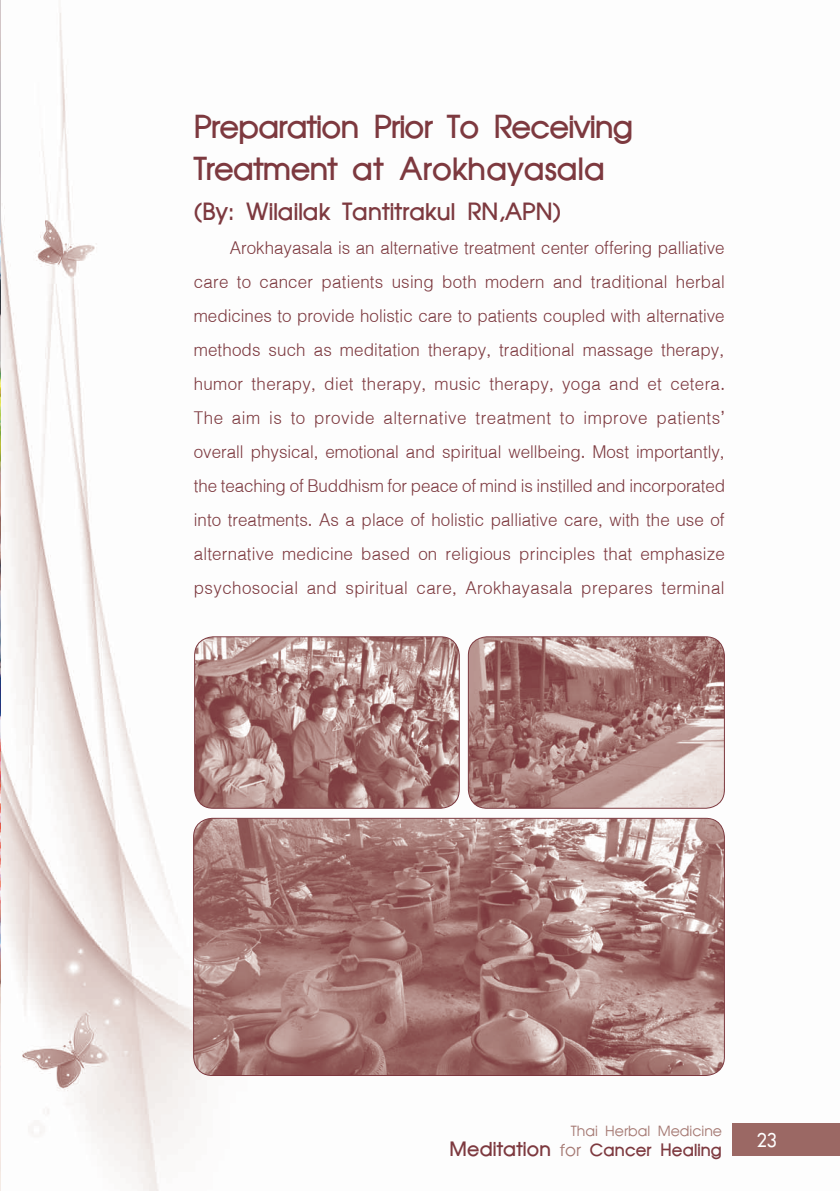
<style>
.page{position:relative;width:840px;height:1191px;background:#fff}
.page>*{position:absolute;margin:0;border:0;box-sizing:border-box;transform-origin:0 0}
.t1{font:48px/42px "DS Ka Mon Bold";letter-spacing:-.02em;color:#7d393f}
.t2{font:36px "DS Ka Mon Bold";color:#7d393f}
.t3{font:28px/34px "UPC Vanila";letter-spacing:.015em;color:#7d393f;text-align:justify}
.t4{font:26px "DS Ka Mon Bold";color:#7d393f}
.t5{font:26px "PSL Kittithada Bold";color:#fff}
.t6{font:22px "DS Ka Mon";color:#a57973}
.s1{font-size:30px}
.s2{font-family:"DS Ka Mon";color:#a57973}
</style>
<div class="page">
<img style="left:0;top:0;width:839px;height:1191px">
<div style="left:732px;top:1123px;width:107px;height:32px;background:#9b6864"></div>
<img style="left:194px;top:637px;width:265px;height:171px">
<div style="left:194px;top:636px;width:265px;height:172px;border:1px solid #7d393f;border-radius:19px"></div>
<img style="left:468px;top:637px;width:256px;height:171px">
<div style="left:468px;top:636px;width:256px;height:172px;border:1px solid #7d393f;border-radius:19px"></div>
<img style="left:193px;top:818px;width:531px;height:257px">
<div style="left:193px;top:818px;width:531px;height:257px;border:1px solid #7d393f;border-radius:19px"></div>
<h1 class="t1" style="left:194px;top:107px;width:441px">Preparation Prior To Receiving<br>Treatment at Arokhayasala</h1>
<p class="t2" style="left:194px;top:188px;width:369px">(By: Wilailak Tantitrakul RN,APN)</p>
<p class="t3" style="left:194px;top:229px;width:532px;text-indent:36px">Arokhayasala is an alternative treatment center offering palliative care to cancer patients using both modern and traditional herbal medicines to provide holistic care to patients coupled with alternative methods such as meditation therapy, traditional massage therapy, humor therapy, diet therapy, music therapy, yoga and et cetera.<br>The aim is to provide alternative treatment to improve patients’ overall physical, emotional and spiritual wellbeing. Most importantly, the teaching of Buddhism for peace of mind is instilled and incorporated into treatments. As a place of holistic palliative care, with the use of alternative medicine based on religious principles that emphasize psychosocial and spiritual care, Arokhayasala prepares terminal</p>
<p class="t6" style="left:570px;top:1116px;width:153px">Thai Herbal Medicine</p>
<p class="t4" style="left:449px;top:1132px;width:274px"><span class="s1">Meditation</span> <span class="s2">for</span> Cancer Healing</p>
<p class="t5" style="left:756px;top:1127px;width:22px">23</p>
</div>
